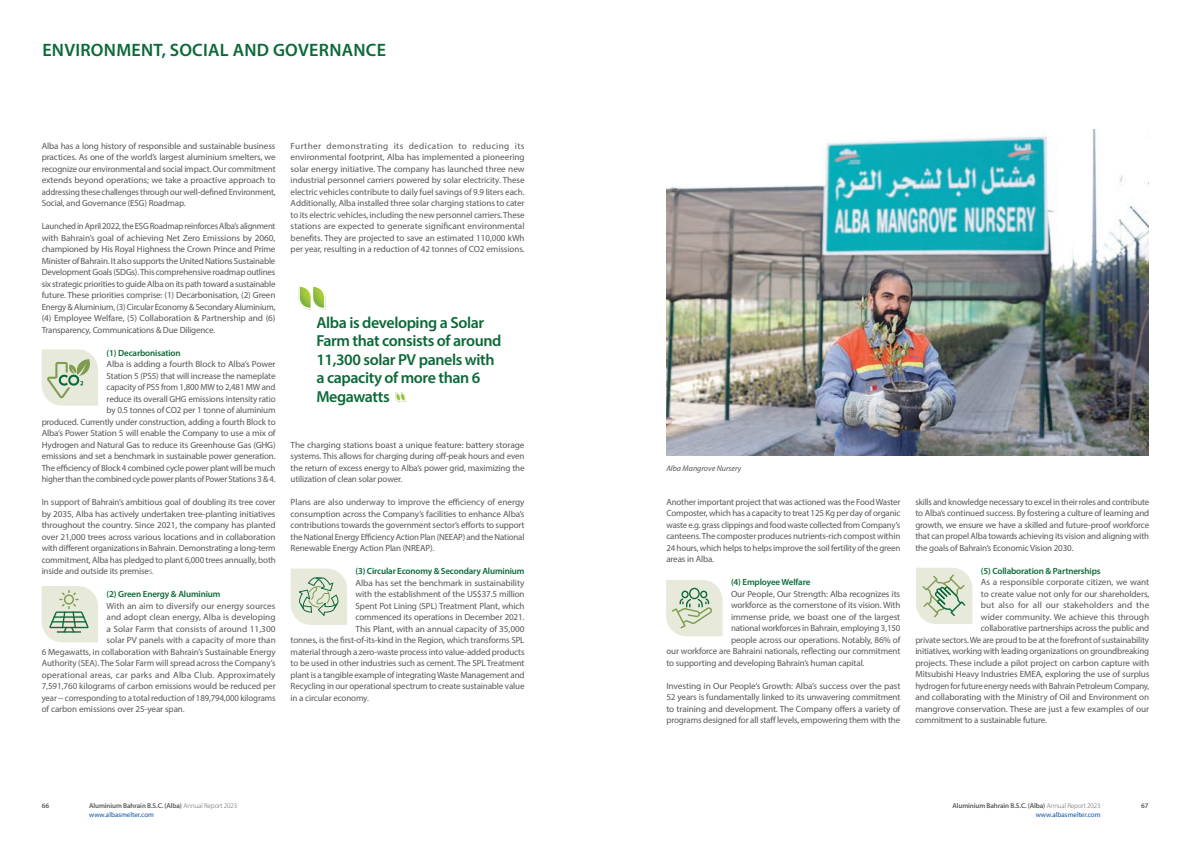
<style>
.page{position:relative;width:1191px;height:842px;background:#fff}
.page>*{position:absolute;margin:0;border:0;box-sizing:border-box;transform-origin:0 0}
.t1{font:600 18px "Myriad Pro";letter-spacing:.015em;color:#0c6937}
.t2{font:600 16px/18.5px "Myriad Pro";letter-spacing:-.025em;color:#0c6937}
.t3{font:9px/11.5px "Myriad Pro";letter-spacing:-.015em;color:#57585a;text-align:justify}
.t4{font:600 9px "Myriad Pro";letter-spacing:-.015em;color:#0c6937}
.t5{font:9px "Myriad Pro";letter-spacing:.01em;color:#57585a}
.t6{font:italic 8px "Myriad Pro";color:#57585a}
.t7{font:600 7px/9px "Myriad Pro";letter-spacing:-.015em;color:#57585a}
.s1{font-weight:300}
.s2{font-weight:400;color:#0a4fa2}
</style>
<div class="page">
<img style="left:666px;top:129px;width:482px;height:326px">
<svg style="left:42px;top:349px;width:56px;height:57px;background:#d5dec8"></svg>
<svg style="left:42px;top:586px;width:56px;height:56px;background:#d1ddca"></svg>
<svg style="left:291px;top:568px;width:56px;height:57px;background:#d6e0ce"></svg>
<svg style="left:666px;top:580px;width:56px;height:56px;background:#d7e0cd"></svg>
<svg style="left:916px;top:568px;width:56px;height:56px;background:#d4deca"></svg>
<svg style="left:298px;top:286px;width:28px;height:24px"></svg>
<svg style="left:395px;top:392px;width:10px;height:9px"></svg>
<p class="t1" style="left:42px;top:39px;width:345px">ENVIRONMENT, SOCIAL AND GOVERNANCE</p>
<p class="t3" style="left:42px;top:140px;width:236px">Alba has a long history of responsible and sustainable business practices. As one of the world’s largest aluminium smelters, we recognize our environmental and social impact. Our commitment extends beyond operations; we take a proactive approach to addressing these challenges through our well-defined Environment, Social, and Governance (ESG) Roadmap.</p>
<p class="t3" style="left:42px;top:220px;width:235px">Launched in April 2022, the ESG Roadmap reinforces Alba’s alignment with Bahrain’s goal of achieving Net Zero Emissions by 2060, championed by His Royal Highness the Crown Prince and Prime Minister of Bahrain. It also supports the United Nations Sustainable Development Goals (SDGs). This comprehensive roadmap outlines six strategic priorities to guide Alba on its path toward a sustainable future. These priorities comprise: (1) Decarbonisation, (2) Green Energy &amp; Aluminium, (3) Circular Economy &amp; Secondary Aluminium, (4) Employee Welfare, (5) Collaboration &amp; Partnership and (6)<br>Transparency, Communications &amp; Due Diligence.</p>
<p class="t4" style="left:107px;top:347px;width:76px">(1) Decarbonisation</p>
<p class="t3" style="left:42px;top:358px;width:235px;text-align:right">Alba is adding a fourth Block to Alba’s Power<br>Station 5 (PS5) that will increase the nameplate<br>capacity of PS5 from 1,800 MW to 2,481 MW and<br>reduce its overall GHG emissions intensity ratio<br>by 0.5 tonnes of CO2 per 1 tonne of aluminium<br>produced. Currently under construction, adding a fourth Block to Alba’s Power Station 5 will enable the Company to use a mix of Hydrogen and Natural Gas to reduce its Greenhouse Gas (GHG) emissions and set a benchmark in sustainable power generation.<br>The efficiency of Block 4 combined cycle power plant will be much higher than the combined cycle power plants of Power Stations 3 &amp; 4.</p>
<p class="t3" style="left:42px;top:496px;width:236px">In support of Bahrain’s ambitious goal of doubling its tree cover by 2035, Alba has actively undertaken tree-planting initiatives throughout the country. Since 2021, the company has planted over 21,000 trees across various locations and in collaboration with different organizations in Bahrain. Demonstrating a long-term commitment, Alba has pledged to plant 6,000 trees annually, both inside and outside its premise<span class="s1">s.</span></p>
<p class="t4" style="left:107px;top:588px;width:115px">(2) Green Energy &amp; Aluminium</p>
<p class="t3" style="left:107px;top:600px;width:170px">With an aim to diversify our energy sources</p>
<p class="t3" style="left:107px;top:611px;width:170px">and adopt clean energy, Alba is developing</p>
<p class="t3" style="left:107px;top:623px;width:170px">a Solar Farm that consists of around 11,300</p>
<p class="t3" style="left:107px;top:634px;width:171px">solar PV panels with a capacity of more than</p>
<p class="t3" style="left:42px;top:646px;width:235px">6 Megawatts, in collaboration with Bahrain’s Sustainable Energy</p>
<p class="t3" style="left:42px;top:657px;width:235px">Authority (SEA). The Solar Farm will spread across the Company’s</p>
<p class="t5" style="left:42px;top:669px;width:235px">operational areas, car parks and Alba Club. Approximately</p>
<p class="t3" style="left:42px;top:680px;width:235px">7,591,760 kilograms of carbon emissions would be reduced per</p>
<p class="t3" style="left:42px;top:692px;width:235px">year -- corresponding to a total reduction of 189,794,000 kilograms</p>
<p class="t3" style="left:42px;top:703px;width:145px">of carbon emissions over 25-year span.</p>
<p class="t3" style="left:291px;top:140px;width:236px">Further demonstrating its dedication to reducing its environmental footprint, Alba has implemented a pioneering solar energy initiative. The company has launched three new industrial personnel carriers powered by solar electricity. These electric vehicles contribute to daily fuel savings of 9.9 liters each.<br>Additionally, Alba installed three solar charging stations to cater to its electric vehicles, including the new personnel carriers. These stations are expected to generate significant environmental benefits. They are projected to save an estimated 110,000 kWh per year, resulting in a reduction of 42 tonnes of CO2 emissions.</p>
<p class="t2" style="left:316px;top:313px;width:187px">Alba is developing a Solar<br>Farm that consists of around<br>11,300 solar PV panels with a capacity of more than 6<br>Megawatts</p>
<p class="t3" style="left:291px;top:439px;width:235px">The charging stations boast a unique feature: battery storage systems. This allows for charging during off-peak hours and even the return of excess energy to Alba’s power grid, maximizing the utilization of clean solar power.</p>
<p class="t3" style="left:291px;top:496px;width:235px">Plans are also underway to improve the efficiency of energy consumption across the Company’s facilities to enhance Alba’s contributions towards the government sector’s efforts to support the National Energy Efficiency Action Plan (NEEAP) and the National Renewable Energy Action Plan (NREAP).</p>
<p class="t4" style="left:355px;top:565px;width:170px">(3) Circular Economy &amp; Secondary Aluminium</p>
<p class="t3" style="left:355px;top:577px;width:170px">Alba has set the benchmark in sustainability</p>
<p class="t3" style="left:355px;top:588px;width:171px">with the establishment of the US$37.5 million</p>
<p class="t3" style="left:355px;top:600px;width:170px">Spent Pot Lining (SPL) Treatment Plant, which</p>
<p class="t3" style="left:355px;top:611px;width:170px">commenced its operations in December 2021.</p>
<p class="t3" style="left:355px;top:623px;width:170px">This Plant, with an annual capacity of 35,000</p>
<p class="t3" style="left:291px;top:634px;width:235px">tonnes, is the first-of-its-kind in the Region, which transforms SPL</p>
<p class="t3" style="left:291px;top:646px;width:235px">material through a zero-waste process into value-added products</p>
<p class="t3" style="left:291px;top:657px;width:235px">to be used in other industries such as cement. The SPL Treatment</p>
<p class="t3" style="left:291px;top:669px;width:235px">plant is a tangible example of integrating Waste Management and</p>
<p class="t3" style="left:291px;top:680px;width:235px">Recycling in our operational spectrum to create sustainable value</p>
<p class="t3" style="left:291px;top:692px;width:80px">in a circular economy.</p>
<p class="t6" style="left:666px;top:463px;width:77px">Alba Mangrove Nursery</p>
<p class="t3" style="left:666px;top:496px;width:236px">Another important project that was actioned was the Food Waster Composter, which has a capacity to treat 125 Kg per day of organic waste e.g. grass clippings and food waste collected from Company’s canteens. The composter produces nutrients-rich compost within 24 hours, which helps to helps improve the soil fertility of the green areas in Alba.</p>
<p class="t4" style="left:731px;top:577px;width:81px">(4) Employee Welfare</p>
<p class="t3" style="left:731px;top:588px;width:171px">Our People, Our Strength: Alba recognizes its</p>
<p class="t3" style="left:731px;top:599px;width:171px">workforce as the cornerstone of its vision. With</p>
<p class="t3" style="left:731px;top:611px;width:171px">immense pride, we boast one of the largest</p>
<p class="t3" style="left:731px;top:622px;width:171px">national workforces in Bahrain, employing 3,150</p>
<p class="t3" style="left:731px;top:634px;width:171px">people across our operations. Notably, 86% of</p>
<p class="t3" style="left:666px;top:645px;width:235px">our workforce are Bahraini nationals, reflecting our commitment</p>
<p class="t3" style="left:666px;top:657px;width:199px">to supporting and developing Bahrain’s human capital.</p>
<p class="t3" style="left:666px;top:680px;width:235px">Investing in Our People’s Growth: Alba’s success over the past 52 years is fundamentally linked to its unwavering commitment to training and development. The Company offers a variety of programs designed for all staff levels, empowering them with the</p>
<p class="t3" style="left:915px;top:496px;width:235px">skills and knowledge necessary to excel in their roles and contribute to Alba’s continued success. By fostering a culture of learning and growth, we ensure we have a skilled and future-proof workforce that can propel Alba towards achieving its vision and aligning with the goals of Bahrain’s Economic Vision 2030.</p>
<p class="t4" style="left:981px;top:565px;width:121px">(5) Collaboration &amp; Partnerships</p>
<p class="t3" style="left:981px;top:576px;width:170px">As a responsible corporate citizen, we want</p>
<p class="t3" style="left:981px;top:588px;width:170px">to create value not only for our shareholders,</p>
<p class="t5" style="left:981px;top:600px;width:170px">but also for all our stakeholders and the</p>
<p class="t3" style="left:981px;top:611px;width:170px">wider community. We achieve this through</p>
<p class="t3" style="left:981px;top:622px;width:170px">collaborative partnerships across the public and</p>
<p class="t3" style="left:915px;top:634px;width:235px">private sectors. We are proud to be at the forefront of sustainability</p>
<p class="t3" style="left:915px;top:645px;width:235px">initiatives, working with leading organizations on groundbreaking</p>
<p class="t3" style="left:915px;top:657px;width:235px">projects. These include a pilot project on carbon capture with</p>
<p class="t3" style="left:915px;top:668px;width:235px">Mitsubishi Heavy Industries EMEA, exploring the use of surplus</p>
<p class="t3" style="left:915px;top:680px;width:235px">hydrogen for future energy needs with Bahrain Petroleum Company,</p>
<p class="t3" style="left:915px;top:691px;width:235px">and collaborating with the Ministry of Oil and Environment on</p>
<p class="t3" style="left:915px;top:703px;width:235px">mangrove conservation. These are just a few examples of our</p>
<p class="t3" style="left:915px;top:714px;width:133px">commitment to a sustainable future.</p>
<p class="t7" style="left:42px;top:800px;width:9px">66</p>
<p class="t7" style="left:952px;top:800px;width:150px;text-align:right">Aluminium Bahrain B.S.C. (Alba) <span class="s1">Annual Report 2023 </span><span class="s2">www.albasmelter.com</span></p>
<p class="t7" style="left:1141px;top:800px;width:9px">67</p>
<p class="t7" style="left:89px;top:800px;width:150px">Aluminium Bahrain B.S.C. (Alba) <span class="s1">Annual Report 2023 </span><span class="s2">www.albasmelter.com</span></p>
</div>
